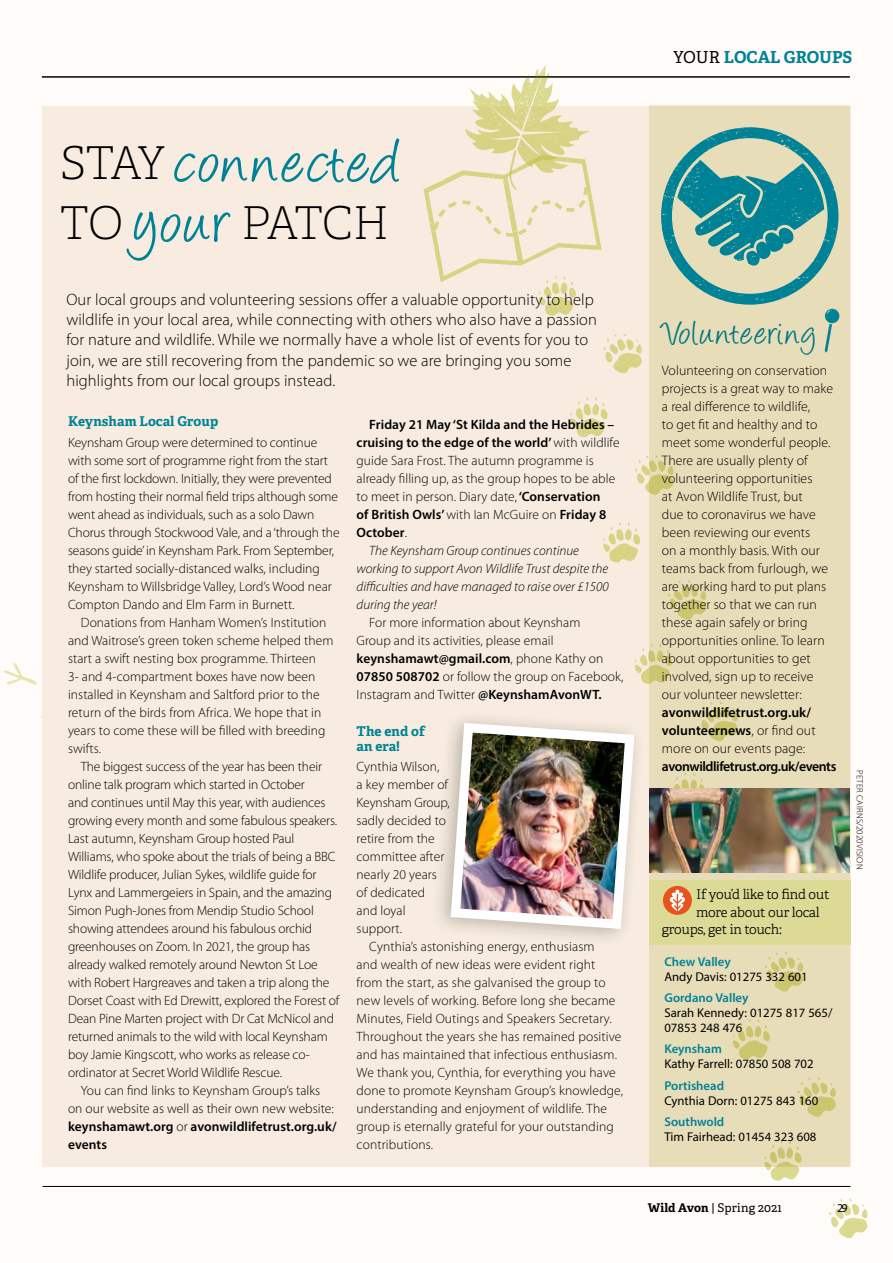
<style>
.page{position:relative;width:893px;height:1263px;background:#fefbf9}
.page>*{position:absolute;margin:0;border:0;box-sizing:border-box;transform-origin:0 0}
.t1{font:72px "Angelina";letter-spacing:.04em;color:#008296}
.t2{font:100 45.3px "Adelle";letter-spacing:-.02em;color:#000}
.t3{font:39px "Angelina";letter-spacing:.05em;color:#008296}
.t4{font:300 16.5px/20.2px "Myriad Pro";letter-spacing:.005em;color:#000}
.t5{font:700 16.5px "Adelle";color:#008296}
.t6{font:300 13.8px/18px "Myriad Pro";letter-spacing:.005em;color:#000}
.t7{font:600 13.8px/18px "Myriad Pro";letter-spacing:-.005em;color:#000}
.t8{font:600 13.8px "Myriad Pro";letter-spacing:-.03em;color:#000}
.t9{font:300 13.5px/18px "Myriad Pro";color:#000}
.t10{font:italic 300 13.5px "Myriad Pro";color:#000}
.t11{font:600 13.5px "Myriad Pro";letter-spacing:.005em;color:#000}
.t12{font:300 13.5px "Adelle";letter-spacing:-.02em;color:#000}
.t13{font:700 13.5px/15px "Adelle";letter-spacing:.005em;color:#008296}
.t14{font:12.75px/15px "Myriad Pro";color:#000}
.t15{font:600 12.75px "Myriad Pro";color:#008296}
.t16{font:12px "Adelle";letter-spacing:.025em;color:#000}
.t17{font:12px "Myriad Pro";color:#000}
.t18{font:300 9px "Myriad Pro";letter-spacing:.025em;color:#000}
.s1{font-weight:400;color:#000}
.s2{font-family:"Adelle";font-weight:100;font-size:45.3px;color:#000}
.s3{font-family:"Angelina";font-weight:400;font-size:72px;color:#008296}
.s4{font-weight:600}
.s5{font-weight:300}
.s6{font-weight:700}
</style>
<div class="page">
<img style="left:4px;top:663px;width:33px;height:22px">
<div style="left:42px;top:106px;width:808px;height:1061px;background:#f7ecdf"></div>
<img style="left:423px;top:170px;width:179px;height:112px">
<svg style="left:433px;top:201px;width:23px;height:29px"></svg>
<svg style="left:462px;top:187px;width:126px;height:50px"></svg>
<img style="left:465px;top:65px;width:125px;height:108px">
<img style="left:508px;top:150px;width:9px;height:40px">
<hr style="left:42px;top:77px;width:808px;height:1px;background:#000">
<img style="left:545px;top:306px;width:29px;height:10px">
<svg style="left:538px;top:276px;width:38px;height:30px"></svg>
<img style="left:609px;top:553px;width:29px;height:10px">
<svg style="left:603px;top:522px;width:37px;height:31px"></svg>
<img style="left:576px;top:427px;width:29px;height:11px">
<svg style="left:570px;top:397px;width:38px;height:30px"></svg>
<img style="left:641px;top:674px;width:8px;height:10px">
<svg style="left:635px;top:648px;width:14px;height:26px"></svg>
<img style="left:613px;top:363px;width:28px;height:11px">
<svg style="left:603px;top:334px;width:39px;height:29px"></svg>
<img style="left:645px;top:484px;width:4px;height:8px">
<svg style="left:635px;top:455px;width:14px;height:29px"></svg>
<img style="left:770px;top:1171px;width:29px;height:10px">
<svg style="left:765px;top:1167px;width:35px;height:4px"></svg>
<img style="left:839px;top:1227px;width:29px;height:11px">
<svg style="left:829px;top:1198px;width:39px;height:29px"></svg>
<div style="left:649px;top:105px;width:201px;height:1062px;background:#e8ddb9"></div>
<img style="left:661px;top:127px;width:177px;height:178px">
<img style="left:745px;top:261px;width:50px;height:6px">
<img style="left:694px;top:163px;width:130px;height:98px">
<img style="left:677px;top:160px;width:85px;height:58px">
<div style="left:649px;top:881px;width:201px;height:64px;background:#dcda95"></div>
<div style="left:663px;top:886px;width:29px;height:29px;background:#e9511d;border-radius:50%"></div>
<svg style="left:670px;top:889px;width:15px;height:22px"></svg>
<img style="left:825px;top:309px;width:15px;height:15px">
<img style="left:825px;top:324px;width:7px;height:29px">
<hr style="left:43px;top:1186px;width:807px;height:1px;background:#000">
<img style="left:649px;top:788px;width:201px;height:85px">
<img style="left:446px;top:719px;width:190px;height:215px">
<p class="t5" style="left:673px;top:46px;width:180px"><span class="s1">YOUR</span> LOCAL GROUPS</p>
<h1 class="t1" style="left:60px;top:132px;width:342px"><span class="s2">STAY</span> connected</h1>
<h2 class="t2" style="left:60px;top:192px;width:330px">TO <span class="s3">your</span> PATCH</h2>
<p class="t4" style="left:66px;top:289px;width:532px">Our local groups and volunteering sessions offer a valuable opportunity to help wildlife in your local area, while connecting with others who also have a passion for nature and wildlife. While we normally have a whole list of events for you to join, we are still recovering from the pandemic so we are bringing you some highlights from our local groups instead.</p>
<p class="t13" style="left:68px;top:413px;width:152px">Keynsham Local Group</p>
<p class="t9" style="left:68px;top:433px;width:273px">Keynsham Group were determined to continue with some sort of programme right from the start of the first lockdown. Initially, they were prevented from hosting their normal field trips although some went ahead as individuals, such as a solo Dawn Chorus through Stockwood Vale, and a ‘through the seasons guide’ in Keynsham Park. From September, they started socially-distanced walks, including Keynsham to Willsbridge Valley, Lord’s Wood near Compton Dando and Elm Farm in Burnett.</p>
<p class="t9" style="left:68px;top:613px;width:267px;text-indent:13px">Donations from Hanham Women’s Institution and Waitrose’s green token scheme helped them start a swift nesting box programme. Thirteen<br>3- and 4-compartment boxes have now been installed in Keynsham and Saltford prior to the return of the birds from Africa. We hope that in years to come these will be filled with breeding swifts.</p>
<p class="t9" style="left:68px;top:757px;width:273px;text-indent:13px">The biggest success of the year has been their online talk program which started in October<br>and continues until May this year, with audiences growing every month and some fabulous speakers.<br>Last autumn, Keynsham Group hosted Paul Williams, who spoke about the trials of being a BBC Wildlife producer, Julian Sykes, wildlife guide for Lynx and Lammergeiers in Spain, and the amazing Simon Pugh-Jones from Mendip Studio School showing attendees around his fabulous orchid greenhouses on Zoom. In 2021, the group has already walked remotely around Newton St Loe with Robert Hargreaves and taken a trip along the Dorset Coast with Ed Drewitt, explored the Forest of Dean Pine Marten project with Dr Cat McNicol and returned animals to the wild with local Keynsham boy Jamie Kingscott, who works as release co&shy;ordinator at Secret World Wildlife Rescue.</p>
<p class="t9" style="left:68px;top:1081px;width:270px;text-indent:13px">You can find links to Keynsham Group’s talks on our website as well as their own new website: <span class="s4">keynshamawt.org</span> or <span class="s4">avonwildlifetrust.org.uk/ events</span></p>
<p class="t11" style="left:369px;top:416px;width:246px">Friday 21 May ‘St Kilda and the Hebrides –</p>
<p class="t11" style="left:357px;top:434px;width:265px">cruising to the edge of the world’ <span class="s5">with wildlife</span></p>
<p class="t9" style="left:357px;top:451px;width:239px">guide Sara Frost. The autumn programme is</p>
<p class="t9" style="left:357px;top:469px;width:260px">already filling up, as the group hopes to be able</p>
<p class="t9" style="left:357px;top:487px;width:245px">to meet in person. Diary date, <span class="s4">‘Conservation</span></p>
<p class="t11" style="left:357px;top:506px;width:251px">of British Owls’ <span class="s5">with Ian McGuire on</span> Friday 8</p>
<p class="t11" style="left:357px;top:524px;width:52px">October<span class="s5">.</span></p>
<p class="t10" style="left:369px;top:542px;width:211px">The Keynsham Group continues continue</p>
<p class="t10" style="left:357px;top:560px;width:253px">working to support Avon Wildlife Trust despite the</p>
<p class="t10" style="left:357px;top:578px;width:254px">difficulties and have managed to raise over £1500</p>
<p class="t10" style="left:357px;top:596px;width:82px">during the year!</p>
<p class="t9" style="left:357px;top:613px;width:269px;text-indent:13px">For more information about Keynsham<br>Group and its activities, please email <span class="s4">keynshamawt@gmail.com</span>, phone Kathy on <span class="s4">07850 508702</span> or follow the group on Facebook, Instagram and Twitter <span class="s4">@KeynshamAvonWT.</span></p>
<p class="t13" style="left:357px;top:723px;width:70px">The end of an era!</p>
<p class="t9" style="left:357px;top:757px;width:95px">Cynthia Wilson,<br>a key member of<br>Keynsham Group, sadly decided to retire from the committee after nearly 20 years of dedicated<br>and loyal support.</p>
<p class="t9" style="left:357px;top:937px;width:268px;text-indent:13px">Cynthia’s astonishing energy, enthusiasm<br>and wealth of new ideas were evident right from the start, as she galvanised the group to new levels of working. Before long she became Minutes, Field Outings and Speakers Secretary.<br>Throughout the years she has remained positive and has maintained that infectious enthusiasm.<br>We thank you, Cynthia, for everything you have done to promote Keynsham Group’s knowledge, understanding and enjoyment of wildlife. The group is eternally grateful for your outstanding contributions.</p>
<h3 class="t3" style="left:662px;top:317px;width:156px">Volunteering</h3>
<p class="t6" style="left:662px;top:361px;width:173px">Volunteering on conservation projects is a great way to make a real difference to wildlife,<br>to get fit and healthy and to meet some wonderful people.<br>There are usually plenty of volunteering opportunities<br>at Avon Wildlife Trust, but<br>due to coronavirus we have been reviewing our events<br>on a monthly basis. With our teams back from furlough, we are working hard to put plans together so that we can run these again safely or bring opportunities online. To learn about opportunities to get involved, sign up to receive our volunteer newsletter:</p>
<p class="t7" style="left:662px;top:703px;width:155px">avonwildlifetrust.org.uk/ volunteernews<span class="s5">, or find out more on our events page:</span></p>
<p class="t8" style="left:662px;top:758px;width:176px">avonwildlifetrust.org.uk/events</p>
<p class="t12" style="left:696px;top:885px;width:135px">If you’d like to find out</p>
<p class="t12" style="left:696px;top:902px;width:125px">more about our local</p>
<p class="t12" style="left:662px;top:919px;width:121px">groups, get in touch:</p>
<p class="t15" style="left:664px;top:953px;width:68px">Chew Valley</p>
<p class="t14" style="left:664px;top:969px;width:145px">Andy Davis: 01275 332 601</p>
<p class="t15" style="left:664px;top:989px;width:86px">Gordano Valley</p>
<p class="t14" style="left:664px;top:1005px;width:169px">Sarah Kennedy: 01275 817 565/<br>07853 248 476</p>
<p class="t15" style="left:664px;top:1041px;width:59px">Keynsham</p>
<p class="t14" style="left:664px;top:1056px;width:151px">Kathy Farrell: 07850 508 702</p>
<p class="t15" style="left:664px;top:1077px;width:61px">Portishead</p>
<p class="t14" style="left:664px;top:1093px;width:155px">Cynthia Dorn: 01275 843 160</p>
<p class="t15" style="left:664px;top:1114px;width:61px">Southwold</p>
<p class="t14" style="left:664px;top:1129px;width:154px">Tim Fairhead: 01454 323 608</p>
<p class="t18" style="left:865px;top:770px;width:101px;rotate:90deg">PETER CAIRNS/2020VISION</p>
<p class="t16" style="left:648px;top:1199px;width:136px"><span class="s6">Wild Avon</span> | Spring 2021</p>
<p class="t17" style="left:837px;top:1201px;width:12px">29</p>
</div>
